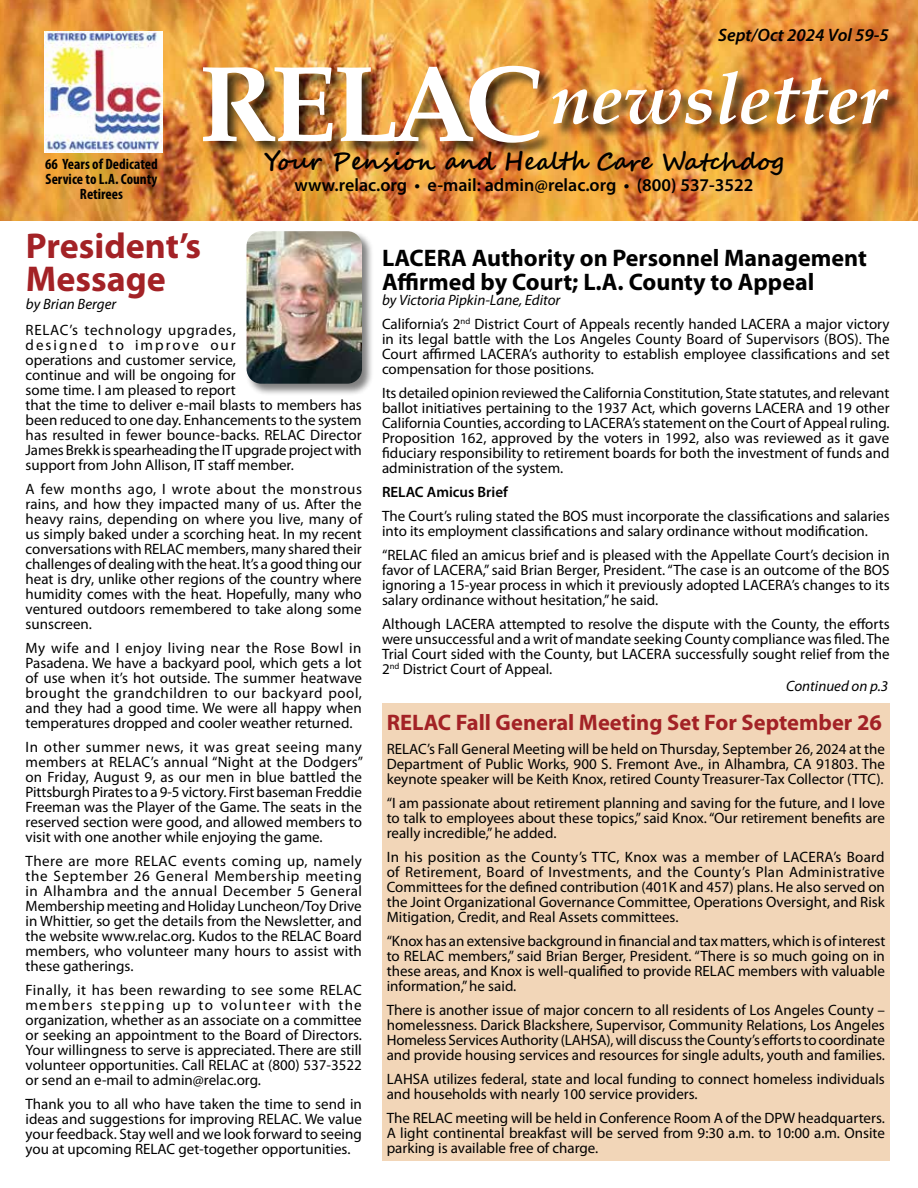
<style>
.page{position:relative;width:918px;height:1188px;background:#fff}
.page>*{position:absolute;margin:0;border:0;box-sizing:border-box;transform-origin:0 0}
.t1{font:700 36px/33px "Myriad Pro";color:#a32226}
.t2{font:700 24px/24px "Myriad Pro";color:#000}
.t3{font:700 24px "Segoe Script";color:#000}
.t4{font:700 22.5px "Myriad Pro";color:#a32226}
.t5{font:600 18px "Myriad Pro";color:#000}
.t6{font:italic 600 18px "Myriad Pro";color:#000}
.t7{font:15px/15px "Myriad Pro";color:#000;text-align:justify}
.t8{font:700 condensed 15px/15px "Myriad Pro";color:#000;text-align:center}
.t9{font:italic 15px "Myriad Pro";color:#000}
.t10{font:600 15px "Myriad Pro";color:#000}
.s1{font-style:italic}
</style>
<div class="page">
<div style="left:382px;top:703px;width:508px;height:458px;background:#f2d6b8"></div>
<img style="left:0;top:0;width:918px;height:220px">
<img style="left:44px;top:31px;width:118px;height:122px">
<div style="left:202px;top:65px;width:701px;height:93px;background:#000;opacity:.75"></div>
<img style="left:203px;top:66px;width:337px;height:77px">
<img style="left:552px;top:71px;width:337px;height:53px">
<div style="left:246px;top:230px;width:129px;height:166px;background:#000;opacity:.5"></div>
<img style="left:247px;top:231px;width:115px;height:153px">
<p class="t8" style="left:45px;top:156px;width:114px">66 Years of Dedicated<br>Service to L.A. County<br>Retirees</p>
<p class="t6" style="left:718px;top:23px;width:172px">Sept/Oct 2024 Vol 59-5</p>
<h2 class="t3" style="left:264px;top:143px;width:522px">Your Pension and Health Care Watchdog</h2>
<p class="t5" style="left:294px;top:174px;width:461px">www.relac.org • e-mail: admin@relac.org • (800) 537-3522</p>
<h1 class="t1" style="left:26px;top:228px;width:177px">President’s<br>Message</h1>
<p class="t9" style="left:26px;top:295px;width:92px">by Brian Berger</p>
<p class="t7" style="left:26px;top:322px;width:338px;text-align:left">RELAC’s technology upgrades,<br>designed to improve our<br>operations and customer service,<br>continue and will be ongoing for<br>some time. I am pleased to report<br>that the time to deliver e-mail blasts to members has been reduced to one day. Enhancements to the system has resulted in fewer bounce-backs. RELAC Director James Brekk is spearheading the IT upgrade project with support from John Allison, IT staff member.</p>
<p class="t7" style="left:26px;top:481px;width:338px">A few months ago, I wrote about the monstrous rains, and how they impacted many of us. After the heavy rains, depending on where you live, many of us simply baked under a scorching heat. In my recent conversations with RELAC members, many shared their challenges of dealing with the heat. It’s a good thing our heat is dry, unlike other regions of the country where humidity comes with the heat. Hopefully, many who ventured outdoors remembered to take along some sunscreen.</p>
<p class="t7" style="left:26px;top:640px;width:338px">My wife and I enjoy living near the Rose Bowl in Pasadena. We have a backyard pool, which gets a lot of use when it’s hot outside. The summer heatwave brought the grandchildren to our backyard pool, and they had a good time. We were all happy when temperatures dropped and cooler weather returned.</p>
<p class="t7" style="left:26px;top:739px;width:339px">In other summer news, it was great seeing many members at RELAC’s annual “Night at the Dodgers” on Friday, August 9, as our men in blue battled the Pittsburgh Pirates to a 9-5 victory. First baseman Freddie Freeman was the Player of the Game. The seats in the reserved section were good, and allowed members to visit with one another while enjoying the game.</p>
<p class="t7" style="left:26px;top:853px;width:338px">There are more RELAC events coming up, namely the September 26 General Membership meeting in Alhambra and the annual December 5 General Membership meeting and Holiday Luncheon/Toy Drive in Whittier, so get the details from the Newsletter, and the website www.relac.org. Kudos to the RELAC Board members, who volunteer many hours to assist with these gatherings.</p>
<p class="t7" style="left:26px;top:982px;width:338px">Finally, it has been rewarding to see some RELAC members stepping up to volunteer with the organization, whether as an associate on a committee or seeking an appointment to the Board of Directors.<br>Your willingness to serve is appreciated. There are still volunteer opportunities. Call RELAC at (800) 537-3522 or send an e-mail to admin@relac.org.</p>
<p class="t7" style="left:26px;top:1096px;width:338px">Thank you to all who have taken the time to send in ideas and suggestions for improving RELAC. We value your feedback. Stay well and we look forward to seeing you at upcoming RELAC get-together opportunities.</p>
<h2 class="t2" style="left:382px;top:246px;width:486px">LACERA Authority on Personnel Management<br>Affirmed by Court; L.A. County to Appeal</h2>
<p class="t7" style="left:382px;top:288px;width:509px;line-height:24px"><span class="s1">by Victoria Pipkin-Lane, Editor<br></span>California’s 2<sup>nd</sup> District Court of Appeals recently handed LACERA a major victory</p>
<p class="t7" style="left:382px;top:332px;width:509px">in its legal battle with the Los Angeles County Board of Supervisors (BOS). The Court affirmed LACERA’s authority to establish employee classifications and set compensation for those positions.</p>
<p class="t7" style="left:382px;top:386px;width:509px">Its detailed opinion reviewed the California Constitution, State statutes, and relevant ballot initiatives pertaining to the 1937 Act, which governs LACERA and 19 other California Counties, according to LACERA’s statement on the Court of Appeal ruling.<br>Proposition 162, approved by the voters in 1992, also was reviewed as it gave fiduciary responsibility to retirement boards for both the investment of funds and administration of the system.</p>
<p class="t10" style="left:382px;top:483px;width:127px">RELAC Amicus Brief</p>
<p class="t7" style="left:382px;top:509px;width:509px">The Court’s ruling stated the BOS must incorporate the classifications and salaries into its employment classifications and salary ordinance without modification.</p>
<p class="t7" style="left:382px;top:548px;width:509px">“RELAC filed an amicus brief and is pleased with the Appellate Court’s decision in favor of LACERA,” said Brian Berger, President. “The case is an outcome of the BOS ignoring a 15-year process in which it previously adopted LACERA’s changes to its salary ordinance without hesitation,” he said.</p>
<p class="t7" style="left:382px;top:617px;width:509px">Although LACERA attempted to resolve the dispute with the County, the efforts were unsuccessful and a writ of mandate seeking County compliance was filed. The Trial Court sided with the County, but LACERA successfully sought relief from the 2<sup>nd</sup> District Court of Appeal.</p>
<p class="t9" style="left:786px;top:676px;width:104px">Continued on p.3</p>
<h3 class="t4" style="left:387px;top:708px;width:497px">RELAC Fall General Meeting Set For September 26</h3>
<p class="t7" style="left:387px;top:741px;width:500px">RELAC’s Fall General Meeting will be held on Thursday, September 26, 2024 at the Department of Public Works, 900 S. Fremont Ave., in Alhambra, CA 91803. The keynote speaker will be Keith Knox, retired County Treasurer-Tax Collector (TTC).</p>
<p class="t7" style="left:387px;top:795px;width:500px">“I am passionate about retirement planning and saving for the future, and I love to talk to employees about these topics,” said Knox. “Our retirement benefits are really incredible,” he added.</p>
<p class="t7" style="left:387px;top:849px;width:500px">In his position as the County’s TTC, Knox was a member of LACERA’s Board of Retirement, Board of Investments, and the County’s Plan Administrative Committees for the defined contribution (401K and 457) plans. He also served on the Joint Organizational Governance Committee, Operations Oversight, and Risk Mitigation, Credit, and Real Assets committees.</p>
<p class="t7" style="left:387px;top:933px;width:500px">“Knox has an extensive background in financial and tax matters, which is of interest to RELAC members,” said Brian Berger, President. “There is so much going on in these areas, and Knox is well-qualified to provide RELAC members with valuable information,” he said.</p>
<p class="t7" style="left:387px;top:1002px;width:500px">There is another issue of major concern to all residents of Los Angeles County – homelessness. Darick Blackshere, Supervisor, Community Relations, Los Angeles Homeless Services Authority (LAHSA), will discuss the County’s efforts to coordinate and provide housing services and resources for single adults, youth and families.</p>
<p class="t7" style="left:387px;top:1071px;width:500px">LAHSA utilizes federal, state and local funding to connect homeless individuals and households with nearly 100 service providers.</p>
<p class="t7" style="left:387px;top:1110px;width:500px">The RELAC meeting will be held in Conference Room A of the DPW headquarters.<br>A light continental breakfast will be served from 9:30 a.m. to 10:00 a.m. Onsite parking is available free of charge.</p>
</div>
